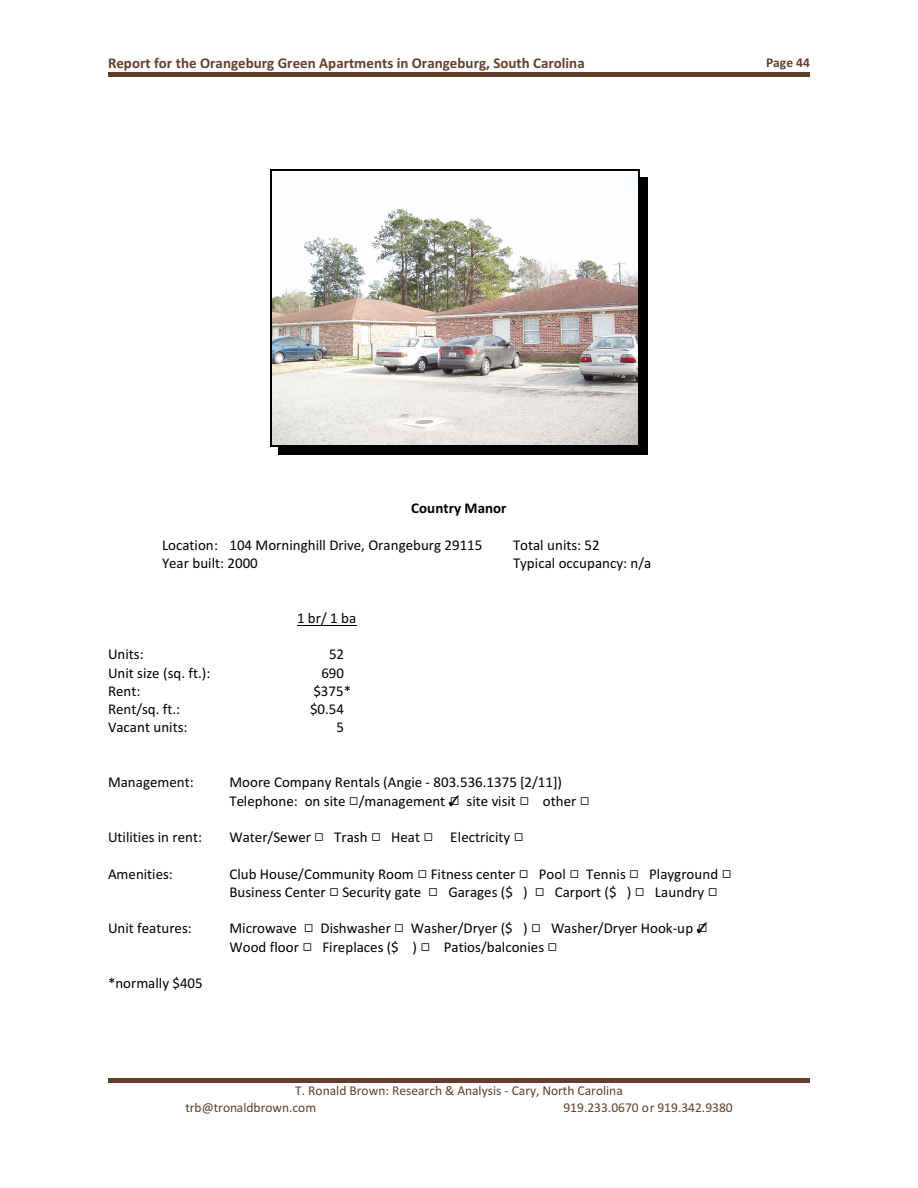
<style>
.page{position:relative;width:918px;height:1188px;background:#fff}
.page>*{position:absolute;margin:0;border:0;box-sizing:border-box;transform-origin:0 0}
.t1{font:15px/18.3px "Calibri";color:#000}
.t2{font:700 15px "Calibri";color:#61402b}
.t3{font:700 15px "Calibri";color:#000}
.t4{font:13.5px/16.5px "Calibri";color:#61402b}
.t5{font:700 13.5px "Calibri";color:#61402b}
</style>
<div class="page">
<hr style="left:108px;top:72px;width:702px;height:4px;background:#61402b">
<img style="left:271px;top:170px;width:367px;height:276px">
<hr style="left:270px;top:169px;width:1px;height:278px;background:#000">
<hr style="left:638px;top:169px;width:2px;height:278px;background:#000">
<hr style="left:270px;top:169px;width:370px;height:1px;background:#000">
<hr style="left:270px;top:446px;width:370px;height:1px;background:#000">
<div style="left:640px;top:177px;width:8px;height:278px;background:#000"></div>
<div style="left:278px;top:447px;width:370px;height:8px;background:#000"></div>
<hr style="left:297px;top:625px;width:59px;height:1px;background:#000">
<hr style="left:108px;top:1078px;width:702px;height:4px;background:#61402b">
<p class="t2" style="left:108px;top:57px;width:478px">Report for the Orangeburg Green Apartments in Orangeburg, South Carolina</p>
<p class="t5" style="left:766px;top:57px;width:45px">Page 44</p>
<p class="t3" style="left:411px;top:502px;width:97px">Country Manor</p>
<p class="t1" style="left:162px;top:537px;width:322px">Location: 104 Morninghill Drive, Orangeburg 29115</p>
<p class="t1" style="left:513px;top:537px;width:88px">Total units: 52</p>
<p class="t1" style="left:162px;top:555px;width:97px">Year built: 2000</p>
<p class="t1" style="left:513px;top:555px;width:140px">Typical occupancy: n/a</p>
<p class="t1" style="left:297px;top:610px;width:61px">1 br/ 1 ba</p>
<p class="t1" style="left:108px;top:646px;width:37px">Units:</p>
<p class="t1" style="left:329px;top:646px;width:17px">52</p>
<p class="t1" style="left:108px;top:665px;width:104px">Unit size (sq. ft.):</p>
<p class="t1" style="left:321px;top:665px;width:24px">690</p>
<p class="t1" style="left:108px;top:683px;width:34px">Rent:</p>
<p class="t1" style="left:313px;top:683px;width:39px">$375*</p>
<p class="t1" style="left:108px;top:701px;width:74px">Rent/sq. ft.:</p>
<p class="t1" style="left:310px;top:701px;width:36px">$0.54</p>
<p class="t1" style="left:108px;top:720px;width:81px">Vacant units:</p>
<p class="t1" style="left:336px;top:720px;width:9px">5</p>
<p class="t1" style="left:108px;top:774px;width:87px">Management:</p>
<p class="t1" style="left:230px;top:774px;width:334px">Moore Company Rentals (Angie - 803.536.1375 [2/11])<br>Telephone: on site /management</p>
<p class="t1" style="left:467px;top:793px;width:51px">site visit</p>
<p class="t1" style="left:543px;top:793px;width:35px">other</p>
<p class="t1" style="left:108px;top:829px;width:96px">Utilities in rent:</p>
<p class="t1" style="left:230px;top:829px;width:83px">Water/Sewer</p>
<p class="t1" style="left:334px;top:829px;width:35px">Trash</p>
<p class="t1" style="left:391px;top:829px;width:30px">Heat</p>
<p class="t1" style="left:450px;top:829px;width:61px">Electricity</p>
<p class="t1" style="left:108px;top:866px;width:66px">Amenities:</p>
<p class="t1" style="left:229px;top:866px;width:288px">Club House/Community Room Fitness center</p>
<p class="t1" style="left:539px;top:866px;width:28px">Pool</p>
<p class="t1" style="left:586px;top:866px;width:41px">Tennis</p>
<p class="t1" style="left:649px;top:866px;width:71px">Playground</p>
<p class="t1" style="left:230px;top:884px;width:193px">Business Center Security gate</p>
<p class="t1" style="left:448px;top:884px;width:81px">Garages ($ )</p>
<p class="t1" style="left:555px;top:884px;width:78px">Carport ($ )</p>
<p class="t1" style="left:655px;top:884px;width:51px">Laundry</p>
<p class="t1" style="left:108px;top:920px;width:85px">Unit features:</p>
<p class="t1" style="left:230px;top:920px;width:69px">Microwave</p>
<p class="t1" style="left:320px;top:920px;width:72px">Dishwasher</p>
<p class="t1" style="left:411px;top:920px;width:118px">Washer/Dryer ($ )</p>
<p class="t1" style="left:551px;top:920px;width:144px">Washer/Dryer Hook-up</p>
<p class="t1" style="left:230px;top:939px;width:71px">Wood floor</p>
<p class="t1" style="left:322px;top:939px;width:96px">Fireplaces ($ )</p>
<p class="t1" style="left:444px;top:939px;width:102px">Patios/balconies</p>
<p class="t1" style="left:108px;top:975px;width:96px">*normally $405</p>
<p class="t4" style="left:185px;top:1083px;width:439px;text-indent:110px">T. Ronald Brown: Research &amp; Analysis - Cary, North Carolina trb@tronaldbrown.com</p>
<p class="t4" style="left:563px;top:1100px;width:171px">919.233.0670 or 919.342.9380</p>
</div>
